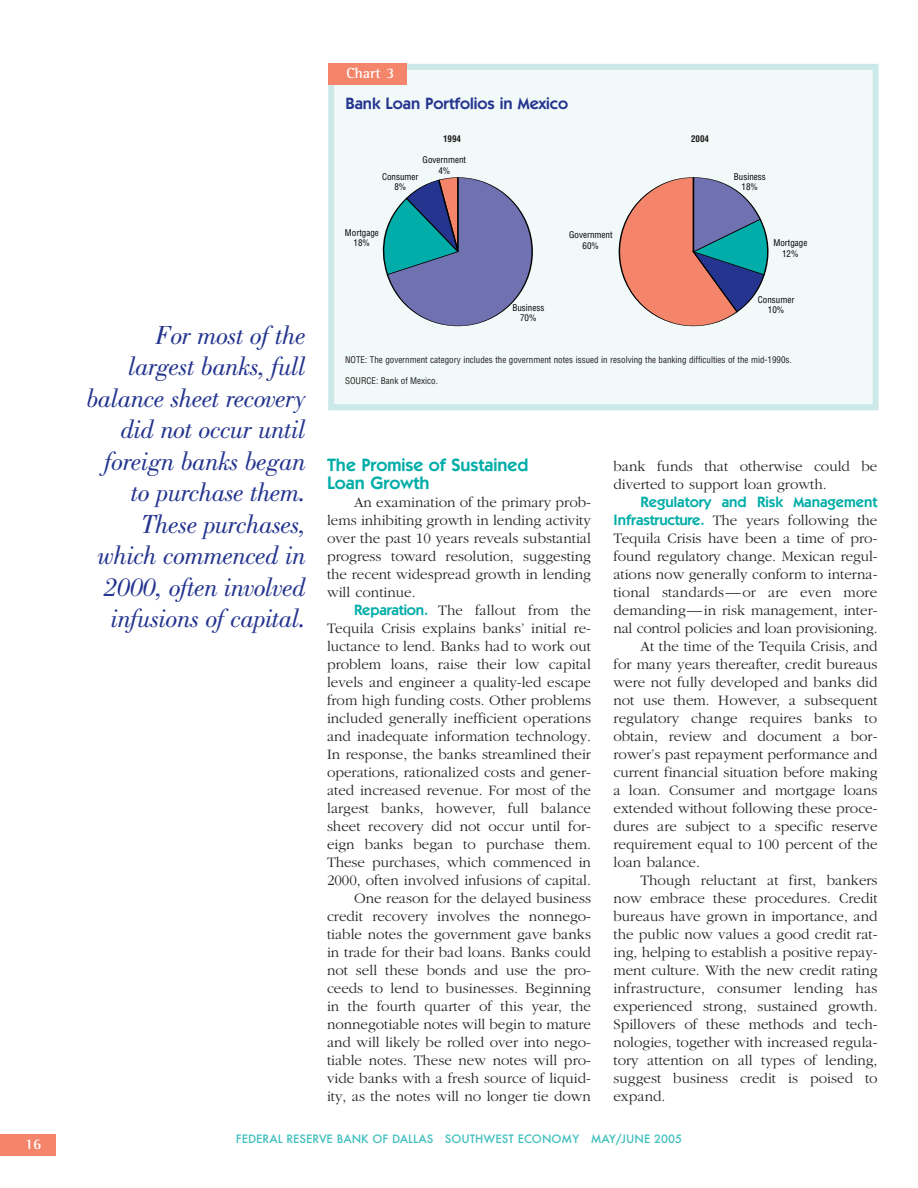
<style>
.page{position:relative;width:918px;height:1188px;background:#fff}
.page>*{position:absolute;margin:0;border:0;box-sizing:border-box;transform-origin:0 0}
.t1{font:italic 27px/31.5px "Bodoni";letter-spacing:-.02em;color:#25358f;text-align:right}
.t2{font:600 18px/18px "Itc Kabel";color:#00ada8}
.t3{font:600 16.5px "Itc Kabel";color:#25358f}
.t4{font:300 15px/18px "Garamond";color:#231f20;text-align:justify}
.t5{font:600 15px "Itc Kabel";color:#00ada8}
.t6{font:700 15px "Rotis Semi Serif";color:#fff}
.t7{font:500 11.25px "Futura";color:#3dbfbd}
.t8{font:condensed 9px "Helvetica";color:#231f20}
.t9{font:condensed 9px/10.5px "Helvetica";color:#000;text-align:center}
.t10{font:700 condensed 9px "Helvetica";color:#231f20}
.s1{font-family:"Itc Kabel";font-weight:600;color:#00ada8}
</style>
<div class="page">
<div style="left:331px;top:67px;width:545px;height:340px;background:#f1f9f9"></div>
<div style="left:328px;top:64px;width:551px;height:346px;border:6px solid #cce9e9"></div>
<div style="left:328px;top:64px;width:79px;height:21px;background:#f4846a"></div>
<svg style="left:382px;top:177px;width:151px;height:149px"></svg>
<svg style="left:618px;top:177px;width:151px;height:150px"></svg>
<div style="left:0;top:1134px;width:56px;height:21px;background:#f4846a"></div>
<p class="t6" style="left:25px;top:1139px;width:18px">16</p>
<p class="t6" style="left:346px;top:68px;width:50px">Chart 3</p>
<p class="t3" style="left:346px;top:98px;width:224px">Bank Loan Portfolios in Mexico</p>
<h1 class="t1" style="left:87px;top:322px;width:221px">For most of the largest banks, full balance sheet recovery did not occur until foreign banks began to purchase them.<br>These purchases, which commenced in<br>2000, often involved infusions of capital.</h1>
<p class="t10" style="left:443px;top:134px;width:19px">1994</p>
<p class="t10" style="left:691px;top:134px;width:19px">2004</p>
<p class="t9" style="left:423px;top:155px;width:45px">Government<br>4%</p>
<p class="t9" style="left:382px;top:171px;width:38px">Consumer<br>8%</p>
<p class="t9" style="left:345px;top:227px;width:35px">Mortgage<br>18%</p>
<p class="t9" style="left:512px;top:302px;width:33px">Business<br>70%</p>
<p class="t9" style="left:569px;top:230px;width:45px">Government<br>60%</p>
<p class="t9" style="left:734px;top:171px;width:33px">Business<br>18%</p>
<p class="t9" style="left:773px;top:238px;width:35px">Mortgage<br>12%</p>
<p class="t9" style="left:758px;top:294px;width:38px">Consumer<br>10%</p>
<p class="t8" style="left:345px;top:355px;width:448px">NOTE: The government category includes the government notes issued in resolving the banking difficulties of the mid-1990s.</p>
<p class="t8" style="left:345px;top:376px;width:94px">SOURCE: Bank of Mexico.</p>
<p class="t2" style="left:327px;top:457px;width:203px">The Promise of Sustained<br>Loan Growth</p>
<p class="t4" style="left:327px;top:493px;width:266px;text-indent:27px">An examination of the primary prob&shy;lems inhibiting growth in lending activity over the past 10 years reveals substantial progress toward resolution, suggesting the recent widespread growth in lending will continue.</p>
<p class="t4" style="left:327px;top:601px;width:266px;text-align:right"><span class="s1">Reparation.</span> The fallout from the Tequila Crisis explains banks’ initial re&shy;luctance to lend. Banks had to work out problem loans, raise their low capital levels and engineer a quality-led escape from high funding costs. Other problems included generally inefficient operations and inadequate information technology.<br>In response, the banks streamlined their operations, rationalized costs and gener&shy;ated increased revenue. For most of the largest banks, however, full balance sheet recovery did not occur until for&shy;eign banks began to purchase them.<br>These purchases, which commenced in 2000, often involved infusions of capital.<br>One reason for the delayed business credit recovery involves the nonnego&shy;tiable notes the government gave banks in trade for their bad loans. Banks could not sell these bonds and use the pro&shy;ceeds to lend to businesses. Beginning in the fourth quarter of this year, the nonnegotiable notes will begin to mature and will likely be rolled over into nego&shy;tiable notes. These new notes will pro&shy;vide banks with a fresh source of liquid&shy;ity, as the notes will no longer tie down</p>
<p class="t4" style="left:614px;top:457px;width:265px">bank funds that otherwise could be diverted to support loan growth.</p>
<p class="t5" style="left:640px;top:497px;width:239px">Regulatory and Risk Management</p>
<p class="t4" style="left:614px;top:511px;width:265px"><span class="s1">Infrastructure.</span> The years following the</p>
<p class="t4" style="left:614px;top:529px;width:266px">Tequila Crisis have been a time of pro-</p>
<p class="t4" style="left:614px;top:547px;width:266px">found regulatory change. Mexican regul-</p>
<p class="t4" style="left:614px;top:565px;width:266px">ations now generally conform to interna-</p>
<p class="t4" style="left:614px;top:583px;width:265px">tional standards—or are even more</p>
<p class="t4" style="left:614px;top:601px;width:266px">demanding—in risk management, inter-</p>
<p class="t4" style="left:614px;top:619px;width:266px">nal control policies and loan provisioning.</p>
<p class="t4" style="left:641px;top:637px;width:239px">At the time of the Tequila Crisis, and</p>
<p class="t4" style="left:614px;top:655px;width:266px">for many years thereafter, credit bureaus</p>
<p class="t4" style="left:614px;top:673px;width:266px">were not fully developed and banks did</p>
<p class="t4" style="left:614px;top:691px;width:266px">not use them. However, a subsequent</p>
<p class="t4" style="left:614px;top:709px;width:265px">regulatory change requires banks to</p>
<p class="t4" style="left:614px;top:727px;width:266px">obtain, review and document a bor-</p>
<p class="t4" style="left:614px;top:745px;width:266px">rower’s past repayment performance and</p>
<p class="t4" style="left:614px;top:763px;width:266px">current financial situation before making</p>
<p class="t4" style="left:614px;top:781px;width:265px">a loan. Consumer and mortgage loans</p>
<p class="t4" style="left:614px;top:799px;width:266px">extended without following these proce-</p>
<p class="t4" style="left:614px;top:817px;width:266px">dures are subject to a specific reserve</p>
<p class="t4" style="left:614px;top:835px;width:266px">requirement equal to 100 percent of the</p>
<p class="t4" style="left:614px;top:853px;width:88px">loan balance.</p>
<p class="t4" style="left:641px;top:871px;width:239px">Though reluctant at first, bankers</p>
<p class="t4" style="left:614px;top:889px;width:266px">now embrace these procedures. Credit</p>
<p class="t4" style="left:614px;top:907px;width:266px">bureaus have grown in importance, and</p>
<p class="t4" style="left:614px;top:925px;width:266px">the public now values a good credit rat-</p>
<p class="t4" style="left:614px;top:943px;width:266px">ing, helping to establish a positive repay-</p>
<p class="t4" style="left:614px;top:961px;width:266px">ment culture. With the new credit rating</p>
<p class="t4" style="left:614px;top:979px;width:265px">infrastructure, consumer lending has</p>
<p class="t4" style="left:614px;top:997px;width:266px">experienced strong, sustained growth.</p>
<p class="t4" style="left:614px;top:1015px;width:266px">Spillovers of these methods and tech-</p>
<p class="t4" style="left:614px;top:1033px;width:266px">nologies, together with increased regula-</p>
<p class="t4" style="left:614px;top:1051px;width:265px">tory attention on all types of lending,</p>
<p class="t4" style="left:614px;top:1069px;width:266px">suggest business credit is poised to</p>
<p class="t4" style="left:614px;top:1087px;width:53px">expand.</p>
<p class="t7" style="left:236px;top:1133px;width:448px">FEDERAL RESERVE BANK OF DALLAS SOUTHWEST ECONOMY MAY/JUNE 2005</p>
</div>
